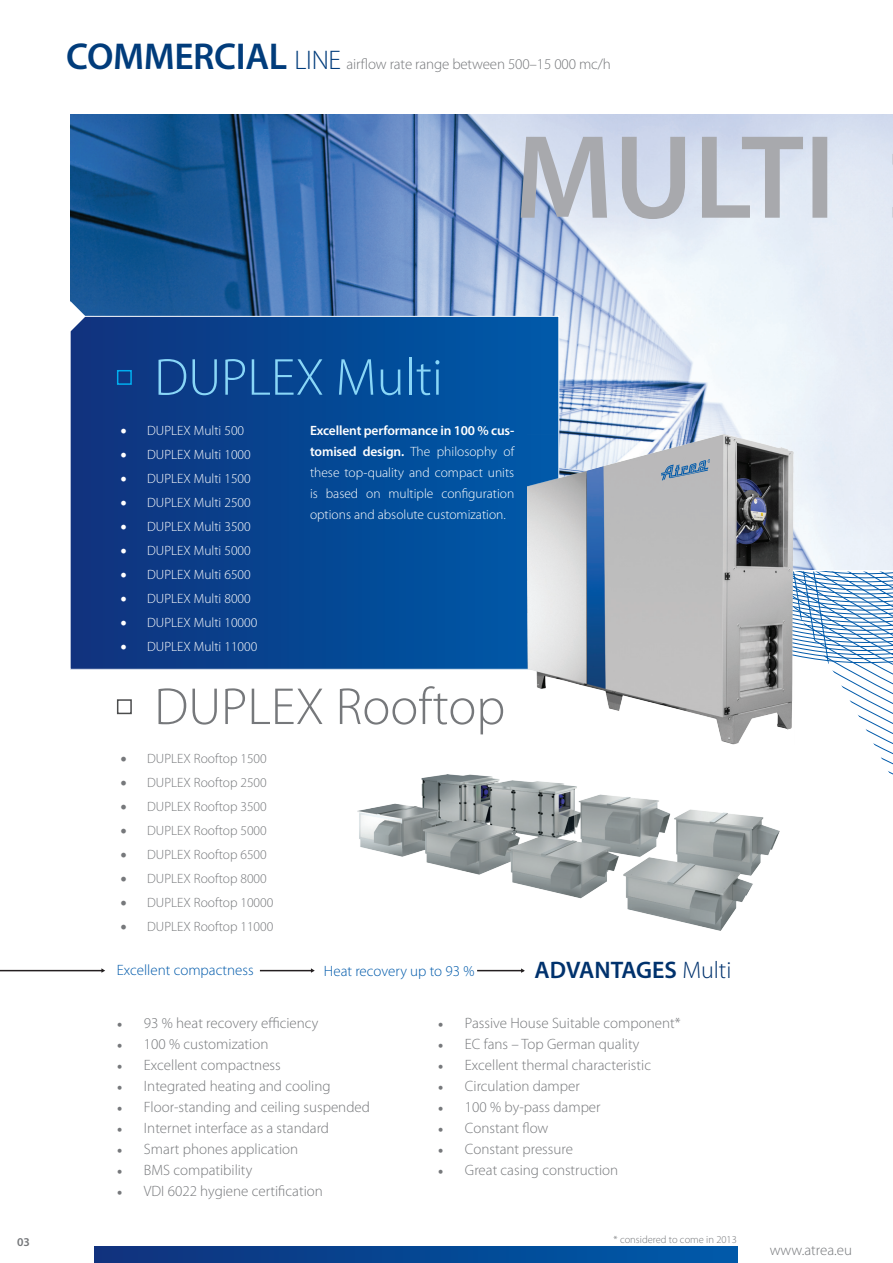
<style>
.page{position:relative;width:893px;height:1263px;background:#fff}
.page>*{position:absolute;margin:0;border:0;box-sizing:border-box;transform-origin:0 0}
.t1{font:300 52.5px "Myriad Pro";color:#76787b}
.t2{font:300 52.5px "Myriad Pro";color:#89d6f7}
.t3{font:600 24px "Myriad Pro";color:#00326d}
.t4{font:300 15px "Myriad Pro";color:#76787b}
.t5{font:300 15px "Myriad Pro";color:#015aaa}
.t6{font:300 13.5px/21px "Myriad Pro";color:#fff;text-align:justify}
.t7{font:300 13.5px "Myriad Pro";color:#76787b}
.t8{font:600 12px "Myriad Pro";color:#76787b}
.t9{font:300 10.5px "Myriad Pro";color:#76787b}
.s1{font-weight:600;font-size:37.5px;color:#013c7b}
.s2{font-size:27px;color:#013c7b}
.s3{font-family:"Minion Pro";font-weight:400;font-size:18px}
.s4{font-weight:600}
.s5{font-weight:300}
.s6{font-family:"Minion Pro";font-weight:400}
</style>
<div class="page">
<svg style="left:70px;top:571px;width:823px;height:204px"></svg>
<img style="left:70px;top:115px;width:823px;height:455px">
<div style="left:70px;top:316px;width:489px;height:353px;background:linear-gradient(to right,#10327d,#005aaa)"></div>
<hr style="left:260px;top:970px;width:52px;height:1px;background:#231f20">
<div style="left:117px;top:370px;width:15px;height:15px;border:2px solid #00aeef"></div>
<div style="left:117px;top:699px;width:15px;height:15px;border:2px solid #4b4c4d"></div>
<div style="left:94px;top:1247px;width:644px;height:16px;background:linear-gradient(to right,#10327c,#005aaa)"></div>
<svg style="left:70px;top:301px;width:16px;height:30px"></svg>
<img style="left:527px;top:435px;width:268px;height:309px">
<svg style="left:661px;top:459px;width:49px;height:21px"></svg>
<img style="left:357px;top:774px;width:423px;height:156px">
<hr style="left:477px;top:970px;width:46px;height:1px;background:#231f20">
<hr style="left:0;top:970px;width:102px;height:1px;background:#231f20">
<svg style="left:521px;top:968px;width:4px;height:5px"></svg>
<svg style="left:101px;top:968px;width:4px;height:5px"></svg>
<svg style="left:521px;top:137px;width:372px;height:82px;background:#c6ccd8"></svg>
<p class="t4" style="left:66px;top:55px;width:546px"><span class="s1">COMMERCIAL</span> <span class="s2">LINE</span> airflow rate range between 500–15 000 mc/h</p>
<p class="t8" style="left:17px;top:1235px;width:14px">03</p>
<h1 class="t2" style="left:154px;top:348px;width:290px">DUPLEX Multi</h1>
<p class="t6" style="left:120px;top:421px;width:125px"><span class="s3">•</span> DUPLEX Multi 500</p>
<p class="t6" style="left:120px;top:445px;width:132px"><span class="s3">•</span> DUPLEX Multi 1000</p>
<p class="t6" style="left:120px;top:469px;width:132px"><span class="s3">•</span> DUPLEX Multi 1500</p>
<p class="t6" style="left:120px;top:493px;width:132px"><span class="s3">•</span> DUPLEX Multi 2500</p>
<p class="t6" style="left:120px;top:517px;width:132px"><span class="s3">•</span> DUPLEX Multi 3500</p>
<p class="t6" style="left:120px;top:541px;width:132px"><span class="s3">•</span> DUPLEX Multi 5000</p>
<p class="t6" style="left:120px;top:565px;width:132px"><span class="s3">•</span> DUPLEX Multi 6500</p>
<p class="t6" style="left:120px;top:589px;width:132px"><span class="s3">•</span> DUPLEX Multi 8000</p>
<p class="t6" style="left:120px;top:613px;width:139px"><span class="s3">•</span> DUPLEX Multi 10000</p>
<p class="t6" style="left:120px;top:637px;width:139px"><span class="s3">•</span> DUPLEX Multi 11000</p>
<p class="t6" style="left:310px;top:421px;width:206px"><span class="s4">Excellent performance in 100 % cus&shy;tomised design.</span> The philosophy of these top-quality and compact units is based on multiple configuration options and absolute customization.</p>
<h1 class="t1" style="left:154px;top:678px;width:353px">DUPLEX Rooftop</h1>
<p class="t7" style="left:120px;top:751px;width:148px"><span class="s3">•</span> DUPLEX Rooftop 1500</p>
<p class="t7" style="left:120px;top:775px;width:148px"><span class="s3">•</span> DUPLEX Rooftop 2500</p>
<p class="t7" style="left:120px;top:799px;width:148px"><span class="s3">•</span> DUPLEX Rooftop 3500</p>
<p class="t7" style="left:120px;top:823px;width:148px"><span class="s3">•</span> DUPLEX Rooftop 5000</p>
<p class="t7" style="left:120px;top:847px;width:148px"><span class="s3">•</span> DUPLEX Rooftop 6500</p>
<p class="t7" style="left:120px;top:871px;width:148px"><span class="s3">•</span> DUPLEX Rooftop 8000</p>
<p class="t7" style="left:120px;top:895px;width:155px"><span class="s3">•</span> DUPLEX Rooftop 10000</p>
<p class="t7" style="left:120px;top:919px;width:155px"><span class="s3">•</span> DUPLEX Rooftop 11000</p>
<p class="t5" style="left:117px;top:962px;width:138px">Excellent compactness</p>
<p class="t5" style="left:324px;top:963px;width:152px">Heat recovery up to 93 %</p>
<h2 class="t3" style="left:534px;top:955px;width:198px">ADVANTAGES <span class="s5">Multi</span></h2>
<p class="t4" style="left:117px;top:1015px;width:203px"><span class="s6">•</span> 93 % heat recovery efficiency</p>
<p class="t4" style="left:117px;top:1036px;width:153px"><span class="s6">•</span> 100 % customization</p>
<p class="t4" style="left:117px;top:1057px;width:165px"><span class="s6">•</span> Excellent compactness</p>
<p class="t4" style="left:117px;top:1078px;width:215px"><span class="s6">•</span> Integrated heating and cooling</p>
<p class="t4" style="left:117px;top:1099px;width:254px"><span class="s6">•</span> Floor-standing and ceiling suspended</p>
<p class="t4" style="left:117px;top:1120px;width:214px"><span class="s6">•</span> Internet interface as a standard</p>
<p class="t4" style="left:117px;top:1141px;width:183px"><span class="s6">•</span> Smart phones application</p>
<p class="t4" style="left:117px;top:1162px;width:137px"><span class="s6">•</span> BMS compatibility</p>
<p class="t4" style="left:117px;top:1183px;width:207px"><span class="s6">•</span> VDI 6022 hygiene certification</p>
<p class="t4" style="left:438px;top:1015px;width:244px"><span class="s6">•</span> Passive House Suitable component*</p>
<p class="t4" style="left:438px;top:1036px;width:203px"><span class="s6">•</span> EC fans – Top German quality</p>
<p class="t4" style="left:438px;top:1057px;width:215px"><span class="s6">•</span> Excellent thermal characteristic</p>
<p class="t4" style="left:438px;top:1078px;width:143px"><span class="s6">•</span> Circulation damper</p>
<p class="t4" style="left:438px;top:1099px;width:164px"><span class="s6">•</span> 100 % by-pass damper</p>
<p class="t4" style="left:438px;top:1120px;width:112px"><span class="s6">•</span> Constant flow</p>
<p class="t4" style="left:438px;top:1141px;width:136px"><span class="s6">•</span> Constant pressure</p>
<p class="t4" style="left:438px;top:1162px;width:182px"><span class="s6">•</span> Great casing construction</p>
<p class="t9" style="left:614px;top:1234px;width:125px">* considered to come in 2013</p>
<p class="t4" style="left:770px;top:1241px;width:84px">www.atrea.eu</p>
</div>
